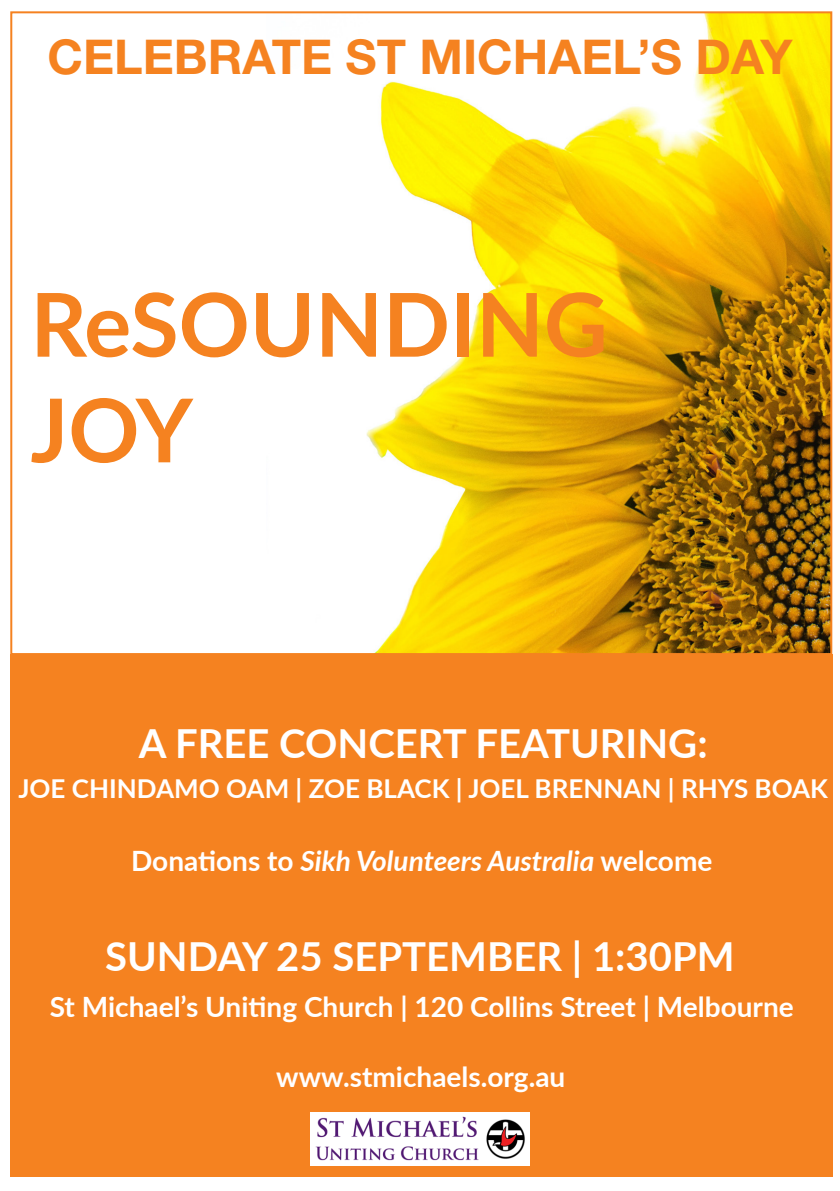
<style>
.page{position:relative;width:840px;height:1191px;background:#fff}
.page>*{position:absolute;margin:0;border:0;box-sizing:border-box;transform-origin:0 0}
.t1{font:700 88px/105.6px "Lato";color:#f58220}
.t2{font:700 48px "Helvetica Neue";color:#f58220}
.t3{font:700 40px "Lato";color:#fff}
.t4{font:700 28px "Lato";color:#fff}
.t5{font:italic 700 28px "Lato";color:#fff}
.t6{font:700 26px "Lato";color:#fff}
.s1{font-style:normal}
</style>
<div class="page">
<div style="left:10px;top:654px;width:821px;height:522px;background:#f58220"></div>
<img style="left:310px;top:1112px;width:219px;height:53px">
<img style="left:366px;top:14px;width:462px;height:638px">
<p class="t2" style="left:47px;top:27px;width:746px">CELEBRATE ST MICHAEL’S DAY</p>
<p class="t1" style="left:30px;top:268px;width:578px">ReSOUNDING<br>JOY</p>
<p class="t3" style="left:139px;top:714px;width:570px">A FREE CONCERT FEATURING:</p>
<p class="t6" style="left:18px;top:770px;width:810px">JOE CHINDAMO OAM | ZOE BLACK | JOEL BRENNAN | RHYS BOAK</p>
<p class="t5" style="left:131px;top:840px;width:582px"><span class="s1">Donations to</span> Sikh Volunteers Australia <span class="s1">welcome</span></p>
<p class="t3" style="left:105px;top:926px;width:630px">SUNDAY 25 SEPTEMBER | 1:30PM</p>
<p class="t4" style="left:50px;top:986px;width:745px">St Michael’s Uniting Church | 120 Collins Street | Melbourne</p>
<p class="t4" style="left:276px;top:1056px;width:290px">www.stmichaels.org.au</p>
</div>
